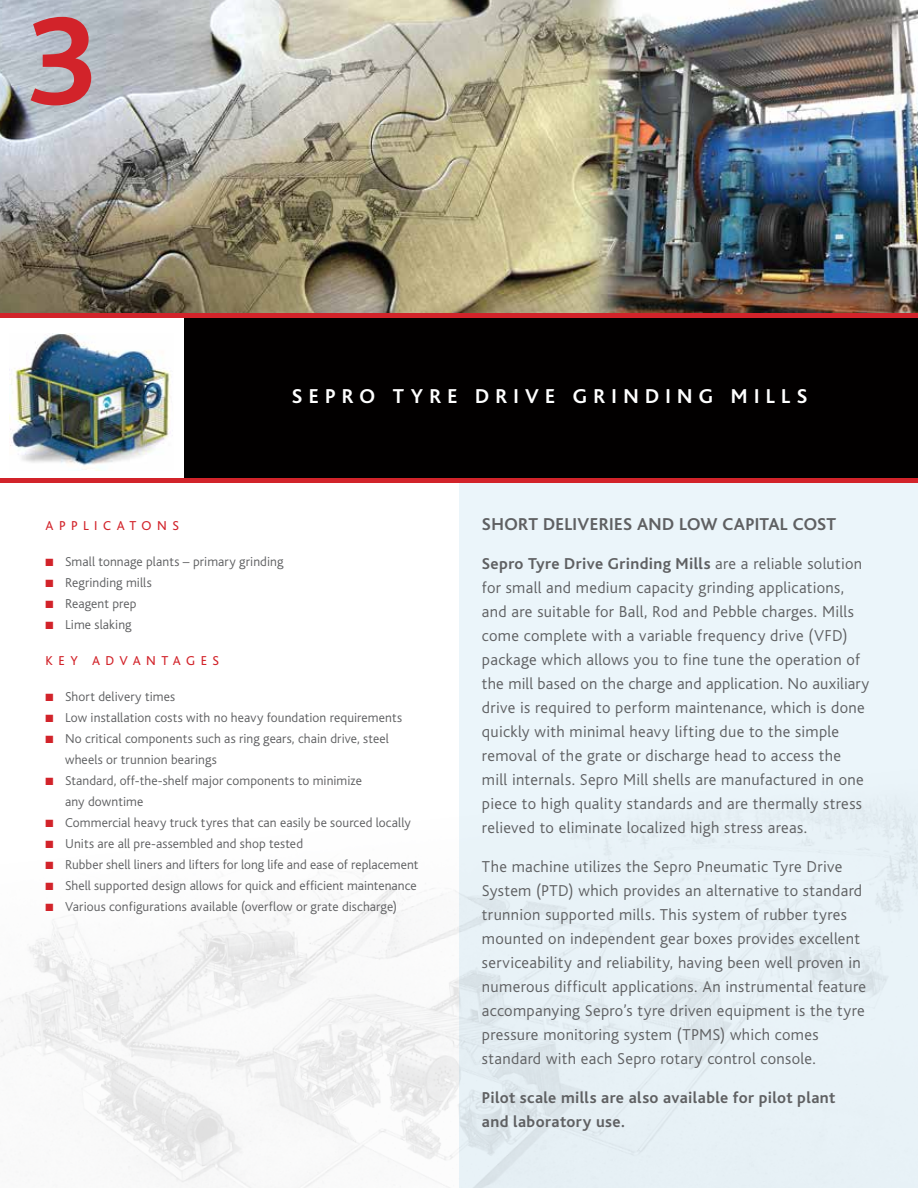
<style>
.page{position:relative;width:918px;height:1188px;background:#fff}
.page>*{position:absolute;margin:0;border:0;box-sizing:border-box;transform-origin:0 0}
.t1{font:700 131.25px "Bliss";color:#d2232a}
.t2{font:700 21px "Bliss";letter-spacing:.305em;color:#fff}
.t3{font:700 18px "Bliss";letter-spacing:.02em;color:#5f6062}
.t4{font:300 16.5px/24px "Bliss";letter-spacing:.02em;color:#5f6062}
.t5{font:700 16.5px/24px "Bliss";letter-spacing:.02em;color:#5f6062}
.t6{font:300 13.5px/21px "Bliss";letter-spacing:.005em;color:#5f6062}
.t7{font:13.5px "Bliss";letter-spacing:.405em;color:#d2232a}
.s1{color:#d2232a}
.s2{font-weight:700}
</style>
<div class="page">
<img style="left:9px;top:333px;width:162px;height:137px">
<img style="left:0;top:0;width:918px;height:314px">
<div style="left:459px;top:483px;width:459px;height:705px;background:#ebf5fa"></div>
<div style="left:184px;top:316px;width:734px;height:163px;background:#020000"></div>
<img style="left:0;top:807px;width:918px;height:381px">
<hr style="left:0;top:479px;width:918px;height:4px;background:#d2232a">
<hr style="left:0;top:314px;width:918px;height:4px;background:#d2232a">
<h1 class="t1" style="left:26px;top:-7px;width:73px">3</h1>
<p class="t2" style="left:292px;top:386px;width:517px">SEPRO TYRE DRIVE GRINDING MILLS</p>
<p class="t7" style="left:46px;top:519px;width:135px">APPLICATONS</p>
<p class="t6" style="left:46px;top:552px;width:239px"><span class="s1">■</span> Small tonnage plants – primary grinding</p>
<p class="t6" style="left:46px;top:573px;width:108px"><span class="s1">■</span> Regrinding mills</p>
<p class="t6" style="left:46px;top:594px;width:92px"><span class="s1">■</span> Reagent prep</p>
<p class="t6" style="left:46px;top:615px;width:88px"><span class="s1">■</span> Lime slaking</p>
<p class="t7" style="left:46px;top:654px;width:175px">KEY ADVANTAGES</p>
<p class="t6" style="left:46px;top:687px;width:131px"><span class="s1">■</span> Short delivery times</p>
<p class="t6" style="left:46px;top:708px;width:358px"><span class="s1">■</span> Low installation costs with no heavy foundation requirements</p>
<p class="t6" style="left:65px;top:729px;width:325px;text-indent:-19px"><span class="s1">■</span> No critical components such as ring gears, chain drive, steel wheels or trunnion bearings</p>
<p class="t6" style="left:65px;top:771px;width:298px;text-indent:-19px"><span class="s1">■</span> Standard, off-the-shelf major components to minimize any downtime</p>
<p class="t6" style="left:46px;top:813px;width:367px"><span class="s1">■</span> Commercial heavy truck tyres that can easily be sourced locally</p>
<p class="t6" style="left:46px;top:834px;width:259px"><span class="s1">■</span> Units are all pre-assembled and shop tested</p>
<p class="t6" style="left:46px;top:855px;width:374px"><span class="s1">■</span> Rubber shell liners and lifters for long life and ease of replacement</p>
<p class="t6" style="left:46px;top:876px;width:372px"><span class="s1">■</span> Shell supported design allows for quick and efficient maintenance</p>
<p class="t6" style="left:46px;top:897px;width:353px"><span class="s1">■</span> Various configurations available (overflow or grate discharge)</p>
<p class="t3" style="left:482px;top:515px;width:356px">SHORT DELIVERIES AND LOW CAPITAL COST</p>
<p class="t4" style="left:482px;top:552px;width:389px"><span class="s2">Sepro Tyre Drive Grinding Mills</span> are a reliable solution for small and medium capacity grinding applications, and are suitable for Ball, Rod and Pebble charges. Mills come complete with a variable frequency drive (VFD) package which allows you to fine tune the operation of the mill based on the charge and application. No auxiliary drive is required to perform maintenance, which is done quickly with minimal heavy lifting due to the simple removal of the grate or discharge head to access the mill internals. Sepro Mill shells are manufactured in one piece to high quality standards and are thermally stress relieved to eliminate localized high stress areas.</p>
<p class="t4" style="left:482px;top:855px;width:386px">The machine utilizes the Sepro Pneumatic Tyre Drive System (PTD) which provides an alternative to standard trunnion supported mills. This system of rubber tyres mounted on independent gear boxes provides excellent serviceability and reliability, having been well proven in numerous difficult applications. An instrumental feature accompanying Sepro’s tyre driven equipment is the tyre pressure monitoring system (TPMS) which comes standard with each Sepro rotary control console.</p>
<p class="t5" style="left:482px;top:1086px;width:355px">Pilot scale mills are also available for pilot plant and laboratory use.</p>
</div>
